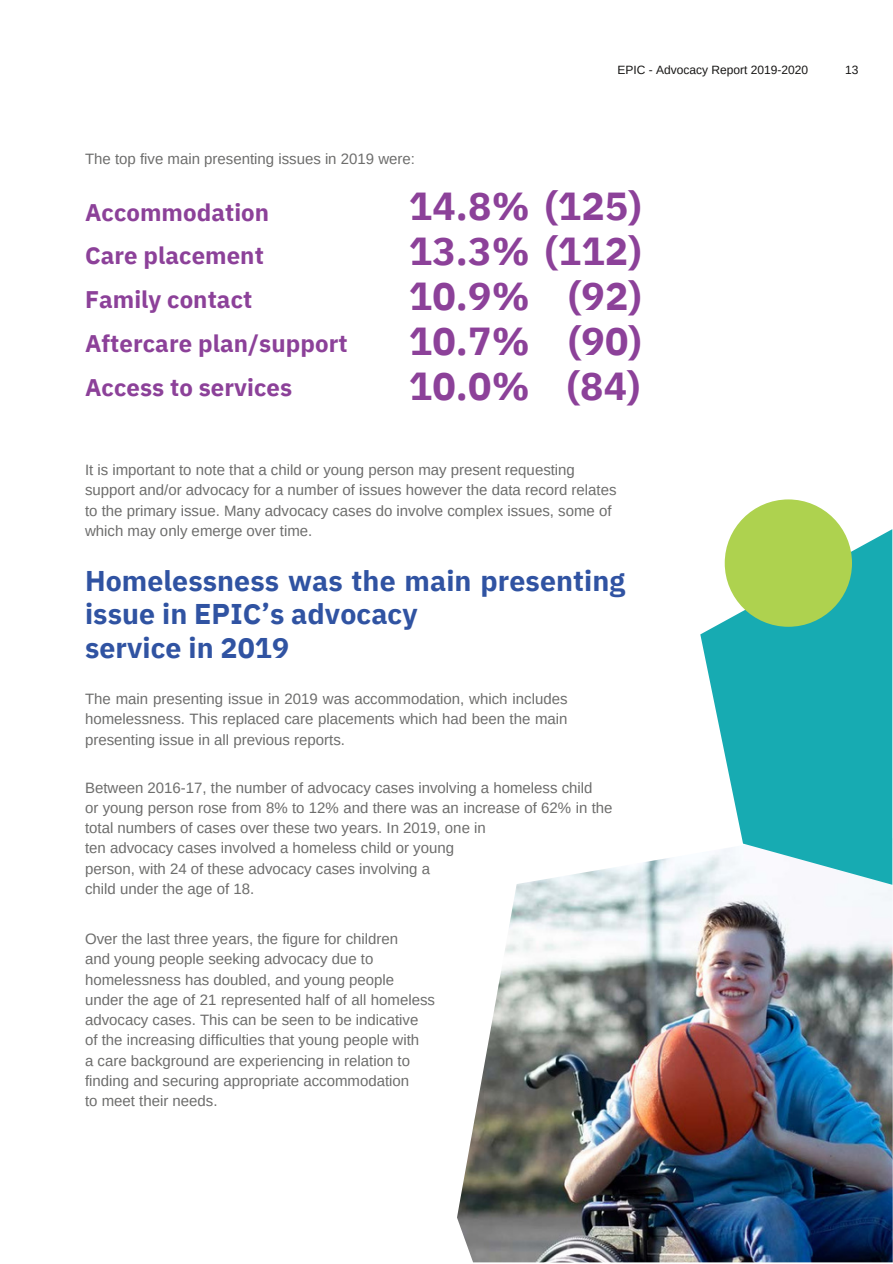
<style>
.page{position:relative;width:893px;height:1264px;background:#fff}
.page>*{position:absolute;margin:0;border:0;box-sizing:border-box;transform-origin:0 0}
.t1{font:700 39px/45px "IBM Plex Sans";letter-spacing:.005em;color:#8c4199;text-align:justify}
.t2{font:700 28.5px/33.8px "IBM Plex Sans";letter-spacing:.005em;color:#3053a2}
.t3{font:700 24px/43.8px "IBM Plex Sans";letter-spacing:.005em;color:#8c4199}
.t4{font:15px/20.2px "Arimo";color:#6d6d6c}
.t5{font:12px "Arimo";color:#171615}
</style>
<div class="page">
<img style="left:457px;top:858px;width:435px;height:403px">
<svg style="left:700px;top:529px;width:192px;height:355px;fill:#17abb2"></svg>
<div style="left:724px;top:499px;width:127px;height:127px;background:#aed24f;border-radius:50%"></div>
<p class="t4" style="left:85px;top:149px;width:331px">The top five main presenting issues in 2019 were:</p>
<p class="t5" style="left:617px;top:63px;width:192px">EPIC - Advocacy Report 2019-2020</p>
<p class="t5" style="left:845px;top:63px;width:15px">13</p>
<h3 class="t3" style="left:85px;top:189px;width:264px">Accommodation<br>Care placement<br>Family contact<br>Aftercare plan/support<br>Access to services</h3>
<h1 class="t1" style="left:409px;top:183px;width:234px">14.8% (125)<br>13.3% (112)<br>10.9% (92)<br>10.7% (90)<br>10.0% (84)</h1>
<p class="t4" style="left:85px;top:460px;width:533px">It is important to note that a child or young person may present requesting support and/or advocacy for a number of issues however the data record relates to the primary issue. Many advocacy cases do involve complex issues, some of which may only emerge over time.</p>
<h2 class="t2" style="left:85px;top:563px;width:541px">Homelessness was the main presenting issue in EPIC’s advocacy<br>service in 2019</h2>
<p class="t4" style="left:85px;top:689px;width:484px;text-align:justify">The main presenting issue in 2019 was accommodation, which includes homelessness. This replaced care placements which had been the main presenting issue in all previous reports.</p>
<p class="t4" style="left:85px;top:777px;width:529px">Between 2016-17, the number of advocacy cases involving a homeless child<br>or young person rose from 8% to 12% and there was an increase of 62% in the total numbers of cases over these two years. In 2019, one in<br>ten advocacy cases involved a homeless child or young<br>person, with 24 of these advocacy cases involving a<br>child under the age of 18.</p>
<p class="t4" style="left:85px;top:928px;width:351px">Over the last three years, the figure for children<br>and young people seeking advocacy due to homelessness has doubled, and young people under the age of 21 represented half of all homeless advocacy cases. This can be seen to be indicative<br>of the increasing difficulties that young people with<br>a care background are experiencing in relation to finding and securing appropriate accommodation<br>to meet their needs.</p>
</div>
